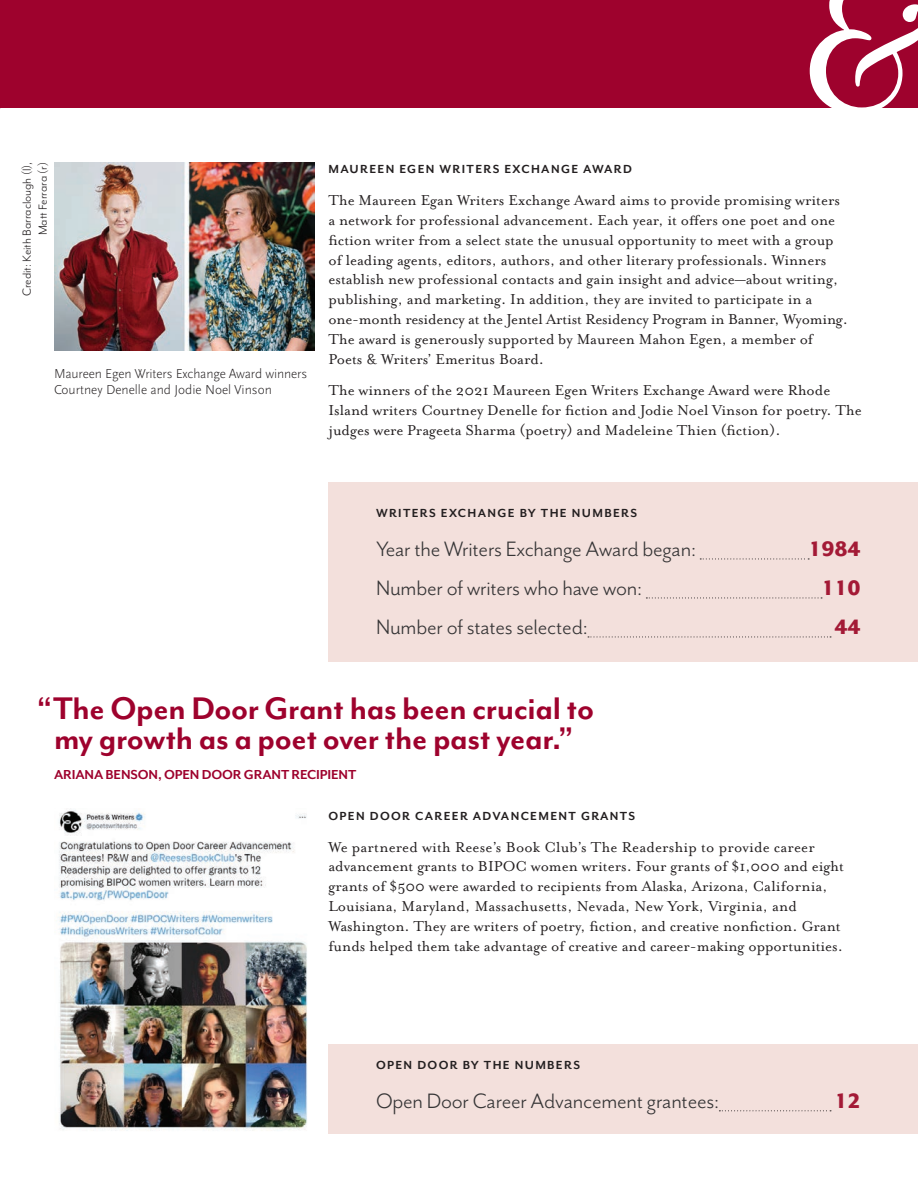
<style>
.page{position:relative;width:918px;height:1188px;background:#fff}
.page>*{position:absolute;margin:0;border:0;box-sizing:border-box;transform-origin:0 0}
.t1{font:700 36px/30px "Mr Eaves Mod OT";letter-spacing:-.01em;color:#9e022d;text-align:center}
.t2{font:24px "Mr Eaves San OT";letter-spacing:-.01em;color:#363536}
.t3{font:800 24px "Mr Eaves San OT";letter-spacing:-.01em;color:#a31a36}
.t4{font:16.5px/19.8px "Mrs Eaves OT";color:#231f20}
.t5{font:700 15px "Mr Eaves Mod OT";letter-spacing:-.01em;color:#9e022d}
.t6{font:700 13.5px "Mr Eaves San OT";letter-spacing:.1em;color:#231f20}
.t7{font:300 13.5px/16.2px "Scala Sans Pro";letter-spacing:-.01em;color:#231f20}
.t8{font:13.5px/16.2px "Mr Eaves Mod OT";color:#231f20;text-align:right}
</style>
<div class="page">
<div style="left:0;top:0;width:918px;height:108px;background:#9e022d"></div>
<div style="left:328px;top:482px;width:590px;height:180px;background:#f3e0dc"></div>
<svg style="left:700px;top:558px;width:109px;height:1px"></svg>
<svg style="left:646px;top:597px;width:176px;height:1px"></svg>
<svg style="left:588px;top:636px;width:243px;height:1px"></svg>
<img style="left:55px;top:162px;width:259px;height:189px">
<div style="left:328px;top:1045px;width:590px;height:89px;background:#f3e0dc"></div>
<svg style="left:719px;top:1110px;width:112px;height:1px"></svg>
<img style="left:58px;top:810px;width:250px;height:321px">
<svg style="left:810px;top:0;width:108px;height:108px"></svg>
<p class="t8" style="left:19px;top:296px;width:136px;rotate:-90deg">Credit: Keith Barraclough (l),<br>Matt Ferrara (r)</p>
<p class="t7" style="left:54px;top:366px;width:255px">Maureen Egen Writers Exchange Award winners<br>Courtney Denelle and Jodie Noel Vinson</p>
<p class="t6" style="left:328px;top:162px;width:305px">MAUREEN EGEN WRITERS EXCHANGE AWARD</p>
<p class="t4" style="left:328px;top:191px;width:521px">The Maureen Egan Writers Exchange Award aims to provide promising writers a network for professional advancement. Each year, it offers one poet and one fiction writer om a select state the unusual opportunity to meet with a group of leading agents, editors, authors, and other literary professionals. Winners establish new professional contacts and gain insight and advice—about writing, publishing, and marketing. In addition, they are invited to participate in a one-month residency at the Jentel Artist Residency Program in Banner, Wyoming.<br>The award is generously supported by Maureen Mahon Egen, a member of Poets &amp; Writers’ Emeritus Board.</p>
<p class="t4" style="left:328px;top:381px;width:535px">The winners of the 2021 Maureen Egen Writers Exchange Award were Rhode<br>Island writers Courtney Denelle for fiction and Jodie Noel Vinson for poetry. The judges were Prageeta Sharma (poetry) and Madeleine Thien (fiction).</p>
<p class="t6" style="left:376px;top:506px;width:263px">WRITERS EXCHANGE BY THE NUMBERS</p>
<h2 class="t2" style="left:376px;top:536px;width:322px">Year the Writers Exchange Award began:</h2>
<h2 class="t3" style="left:809px;top:535px;width:53px">1984</h2>
<h2 class="t2" style="left:376px;top:575px;width:268px">Number of writers who have won:</h2>
<h2 class="t3" style="left:822px;top:574px;width:40px">110</h2>
<h2 class="t2" style="left:376px;top:614px;width:213px">Number of states selected:</h2>
<h2 class="t3" style="left:834px;top:613px;width:28px">44</h2>
<h1 class="t1" style="left:37px;top:692px;width:559px">“The Open Door Grant has been crucial to my growth as a poet over the past year.”</h1>
<p class="t5" style="left:54px;top:766px;width:304px">ARIANA BENSON, OPEN DOOR GRANT RECIPIENT</p>
<p class="t6" style="left:328px;top:808px;width:308px">OPEN DOOR CAREER ADVANCEMENT GRANTS</p>
<p class="t4" style="left:328px;top:837px;width:517px">We partnered with Reese’s Book Club’s The Readership to provide career advancement grants to BIPOC women writers. Four grants of $1,000 and eight grants of $500 were awarded to recipients om Alaska, Arizona, California, Louisiana, Maryland, Massachusetts, Nevada, New York, Virginia, and Washington. They are writers of poetry, fiction, and creative nonfiction. Grant funds helped them take advantage of creative and career-making opportunities.</p>
<p class="t6" style="left:376px;top:1058px;width:206px">OPEN DOOR BY THE NUMBERS</p>
<h2 class="t2" style="left:376px;top:1088px;width:345px">Open Door Career Advancement grantees:</h2>
<h2 class="t3" style="left:834px;top:1087px;width:28px">12</h2>
</div>
